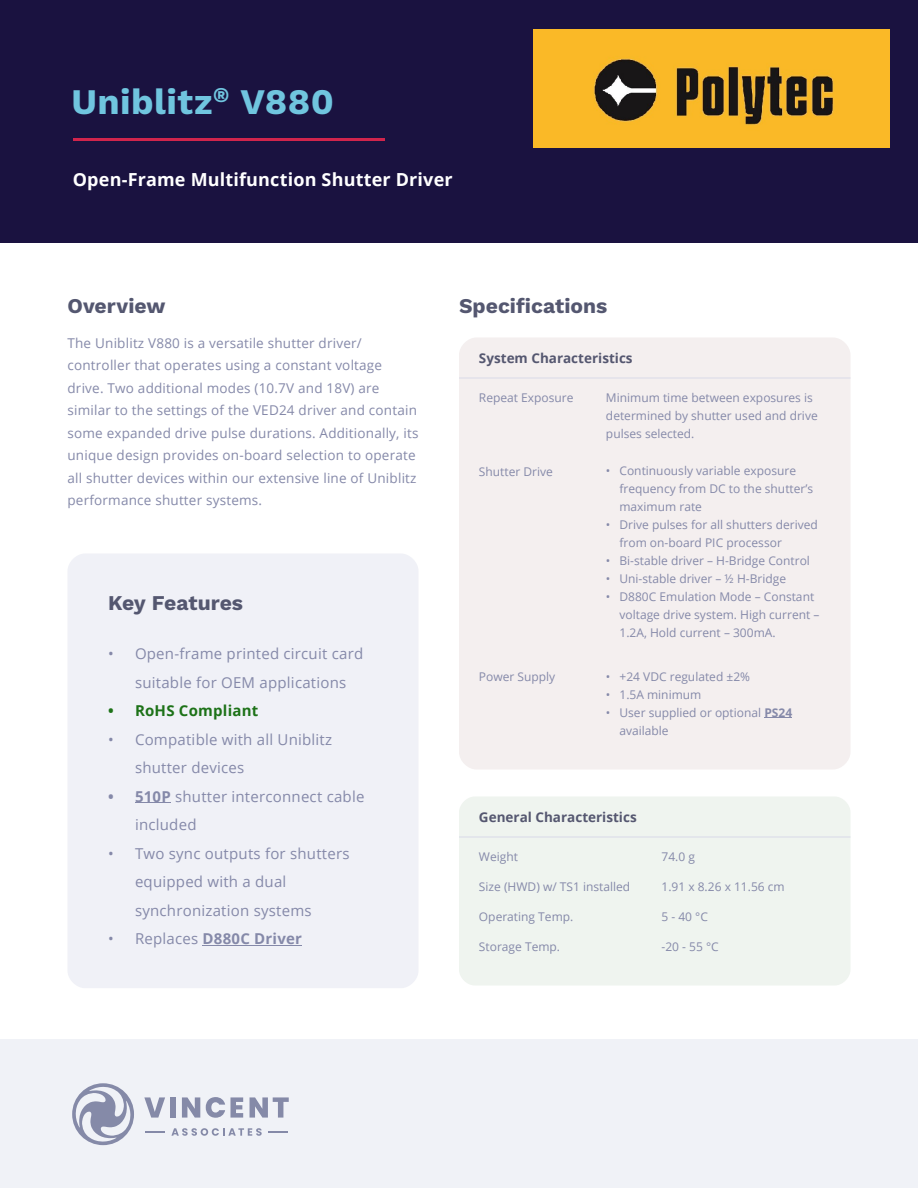
<style>
.page{position:relative;width:918px;height:1188px;background:#fff}
.page>*{position:absolute;margin:0;border:0;box-sizing:border-box;transform-origin:0 0}
.t1{font:700 36px "Work Sans";letter-spacing:.01em;color:#70c5df}
.t2{font:700 21px "Work Sans";color:#545770}
.t3{font:700 18px "Open Sans";letter-spacing:.01em;color:#fff}
.t4{font:15px/28.5px "Open Sans";letter-spacing:.015em;color:#8589a9}
.t5{font:700 15px "Open Sans";letter-spacing:.015em;color:#8589a9}
.t6{font:700 15px "Open Sans";letter-spacing:.015em;color:#1d7218}
.t7{font:13.5px/22.5px "Open Sans";letter-spacing:.015em;color:#8589a9}
.t8{font:700 13.5px "Open Sans";color:#555770}
.t9{font:12px/18px "Open Sans";color:#8589a9}
.s1{font-weight:700}
.s2{font-weight:400}
</style>
<div class="page">
<div style="left:68px;top:554px;width:350px;height:434px;background:#f0f1f7;border-radius:17px"></div>
<hr style="left:135px;top:802px;width:36px;height:1px;background:#8589a9">
<hr style="left:203px;top:945px;width:99px;height:1px;background:#8589a9">
<div style="left:459px;top:338px;width:391px;height:432px;background:#f4efef;border-radius:17px"></div>
<hr style="left:459px;top:378px;width:391px;height:1px;background:#d9dae8">
<svg style="left:764px;top:717px;width:28px;height:1px"></svg>
<div style="left:459px;top:796px;width:391px;height:190px;background:#eff4ef;border-radius:16px"></div>
<hr style="left:459px;top:837px;width:391px;height:1px;background:#d9dae8">
<div style="left:0;top:1040px;width:918px;height:148px;background:#f0f2f7"></div>
<svg style="left:72px;top:1083px;width:62px;height:62px"></svg>
<svg style="left:171px;top:1128px;width:91px;height:8px"></svg>
<svg style="left:146px;top:1131px;width:19px;height:2px"></svg>
<svg style="left:268px;top:1131px;width:19px;height:2px"></svg>
<svg style="left:144px;top:1097px;width:21px;height:21px"></svg>
<div style="left:170px;top:1097px;width:5px;height:21px;background:#858aa8"></div>
<svg style="left:182px;top:1097px;width:18px;height:21px"></svg>
<svg style="left:206px;top:1097px;width:37px;height:21px"></svg>
<svg style="left:250px;top:1097px;width:39px;height:21px"></svg>
<div style="left:0;top:0;width:918px;height:243px;background:#1a1240"></div>
<hr style="left:74px;top:138px;width:312px;height:3px;background:#d1244c">
<img style="left:533px;top:29px;width:356px;height:118px">
<h1 class="t1" style="left:71px;top:80px;width:264px">Uniblitz<sup>®</sup> V880</h1>
<h3 class="t3" style="left:73px;top:167px;width:381px">Open-Frame Multifunction Shutter Driver</h3>
<h2 class="t2" style="left:68px;top:294px;width:100px">Overview</h2>
<h2 class="t2" style="left:459px;top:294px;width:150px">Specifications</h2>
<p class="t7" style="left:68px;top:331px;width:353px">The Uniblitz V880 is a versatile shutter driver/ controller that operates using a constant voltage drive. Two additional modes (10.7V and 18V) are similar to the settings of the VED24 driver and contain some expanded drive pulse durations. Additionally, its unique design provides on-board selection to operate all shutter devices within our extensive line of Uniblitz performance shutter systems.</p>
<p class="t8" style="left:479px;top:349px;width:155px">System Characteristics</p>
<p class="t9" style="left:479px;top:388px;width:96px">Repeat Exposure</p>
<p class="t9" style="left:606px;top:388px;width:213px">Minimum time between exposures is determined by shutter used and drive pulses selected.</p>
<p class="t9" style="left:619px;top:462px;width:195px;text-indent:-14px">• Continuously variable exposure frequency from DC to the shutter’s maximum rate</p>
<p class="t9" style="left:619px;top:516px;width:200px;text-indent:-14px">• Drive pulses for all shutters derived from on-board PIC processor</p>
<p class="t9" style="left:606px;top:552px;width:206px">• Bi-stable driver – H-Bridge Control</p>
<p class="t9" style="left:606px;top:570px;width:182px">• Uni-stable driver – ½ H-Bridge</p>
<p class="t9" style="left:619px;top:588px;width:202px;text-indent:-14px">• D880C Emulation Mode – Constant voltage drive system. High current –<br>1.2A, Hold current – 300mA.</p>
<p class="t9" style="left:479px;top:462px;width:75px">Shutter Drive</p>
<h2 class="t2" style="left:108px;top:591px;width:137px">Key Features</h2>
<p class="t4" style="left:135px;top:639px;width:230px;text-indent:-27px">• Open-frame printed circuit card suitable for OEM applications</p>
<p class="t6" style="left:108px;top:700px;width:152px">• RoHS Compliant</p>
<p class="t4" style="left:135px;top:725px;width:199px;text-indent:-27px">• Compatible with all Uniblitz shutter devices</p>
<p class="t4" style="left:135px;top:782px;width:231px;text-indent:-27px"><span class="s1">• 510P</span> shutter interconnect cable included</p>
<p class="t4" style="left:135px;top:839px;width:216px;text-indent:-27px">• Two sync outputs for shutters equipped with a dual synchronization systems</p>
<p class="t5" style="left:108px;top:928px;width:196px"><span class="s2">• Replaces</span> D880C Driver</p>
<p class="t9" style="left:479px;top:667px;width:78px">Power Supply</p>
<p class="t9" style="left:606px;top:667px;width:146px">• +24 VDC regulated ±2%</p>
<p class="t9" style="left:606px;top:685px;width:97px">• 1.5A minimum</p>
<p class="t9" style="left:619px;top:703px;width:174px;text-indent:-13px">• User supplied or optional <span class="s1">PS24 </span>available</p>
<p class="t8" style="left:479px;top:808px;width:159px">General Characteristics</p>
<p class="t9" style="left:479px;top:847px;width:41px">Weight</p>
<p class="t9" style="left:479px;top:877px;width:153px">Size (HWD) w/ TS1 installed</p>
<p class="t9" style="left:479px;top:907px;width:96px">Operating Temp.</p>
<p class="t9" style="left:479px;top:937px;width:83px">Storage Temp.</p>
<p class="t9" style="left:661px;top:847px;width:35px">74.0 g</p>
<p class="t9" style="left:661px;top:877px;width:125px">1.91 x 8.26 x 11.56 cm</p>
<p class="t9" style="left:661px;top:907px;width:48px">5 - 40 °C</p>
<p class="t9" style="left:661px;top:937px;width:59px">-20 - 55 °C</p>
</div>
